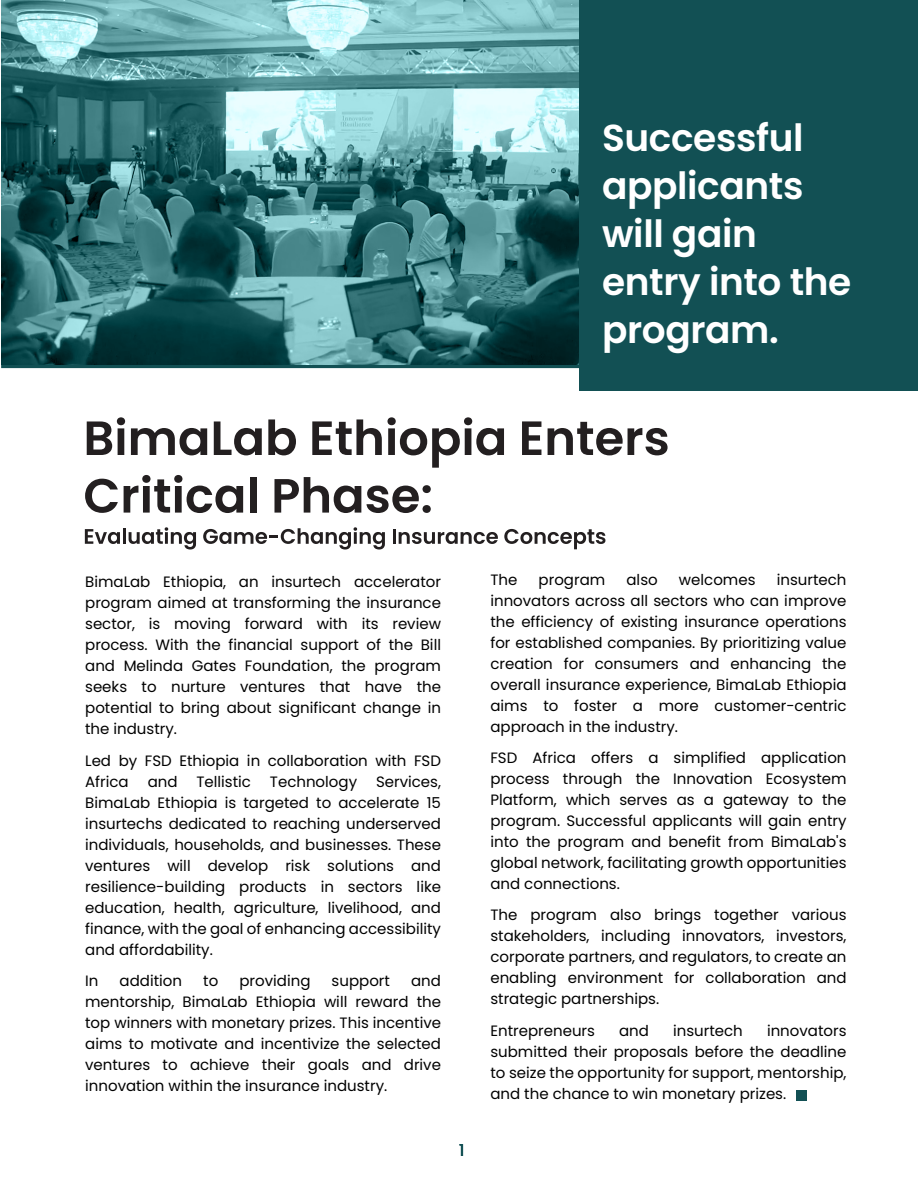
<style>
.page{position:relative;width:918px;height:1188px;background:#fff}
.page>*{position:absolute;margin:0;border:0;box-sizing:border-box;transform-origin:0 0}
.t1{font:600 37.5px/48px "Poppins";letter-spacing:-.01em;color:#fff}
.t2{font:16.5px "Poppins";color:#125054}
.t3{font:15px/21px "Poppins";color:#000;text-align:justify}
</style>
<div class="page">
<hr style="left:1px;top:365px;width:751px;height:3px;background:#125054">
<img style="left:1px;top:0;width:578px;height:365px">
<svg style="left:87px;top:417px;width:38px;height:38px"></svg>
<svg style="left:131px;top:428px;width:76px;height:27px"></svg>
<svg style="left:214px;top:421px;width:48px;height:34px"></svg>
<svg style="left:268px;top:419px;width:28px;height:36px"></svg>
<svg style="left:312px;top:417px;width:192px;height:51px"></svg>
<svg style="left:522px;top:421px;width:19px;height:34px"></svg>
<svg style="left:548px;top:422px;width:120px;height:33px"></svg>
<svg style="left:85px;top:479px;width:33px;height:34px"></svg>
<svg style="left:124px;top:475px;width:119px;height:38px"></svg>
<div style="left:250px;top:477px;width:6px;height:36px;background:#231f20"></div>
<svg style="left:274px;top:477px;width:87px;height:36px"></svg>
<svg style="left:367px;top:485px;width:64px;height:28px"></svg>
<svg style="left:85px;top:529px;width:35px;height:15px"></svg>
<hr style="left:123px;top:528px;width:3px;height:16px;background:#231f20">
<svg style="left:129px;top:527px;width:67px;height:23px"></svg>
<svg style="left:203px;top:527px;width:182px;height:23px"></svg>
<hr style="left:393px;top:529px;width:3px;height:15px;background:#231f20">
<svg style="left:399px;top:532px;width:99px;height:12px"></svg>
<svg style="left:504px;top:529px;width:101px;height:20px"></svg>
<div style="left:579px;top:0;width:339px;height:391px;background:#125054"></div>
<div style="left:796px;top:1090px;width:11px;height:11px;background:#125054"></div>
<h1 class="t1" style="left:602px;top:114px;width:251px">Successful applicants will gain entry into the program.</h1>
<p class="t3" style="left:85px;top:571px;width:357px">BimaLab Ethiopia, an insurtech accelerator program aimed at transforming the insurance sector, is moving forward with its review process. With the financial support of the Bill and Melinda Gates Foundation, the program seeks to nurture ventures that have the potential to bring about significant change in the industry.</p>
<p class="t3" style="left:85px;top:750px;width:357px">Led by FSD Ethiopia in collaboration with FSD<br>Africa</p>
<p class="t3" style="left:85px;top:771px;width:357px;text-indent:291px">Services, BimaLab Ethiopia is targeted to accelerate 15 insurtechs dedicated to reaching underserved individuals, households, and businesses. These ventures will develop risk solutions and resilience-building products in sectors like education, health, agriculture, livelihood, and finance, with the goal of enhancing accessibility and affordability.</p>
<p class="t3" style="left:85px;top:970px;width:15px">In</p>
<p class="t3" style="left:120px;top:970px;width:64px">addition</p>
<p class="t3" style="left:203px;top:970px;width:17px">to</p>
<p class="t3" style="left:239px;top:970px;width:73px">providing</p>
<p class="t3" style="left:332px;top:970px;width:60px">support</p>
<p class="t3" style="left:148px;top:771px;width:31px">and</p>
<p class="t3" style="left:196px;top:771px;width:56px">Tellistic</p>
<p class="t3" style="left:270px;top:771px;width:89px">Technology</p>
<p class="t3" style="left:85px;top:970px;width:357px;text-indent:326px">and mentorship, BimaLab Ethiopia will reward the top winners with monetary prizes. This incentive aims to motivate and incentivize the selected ventures to achieve their goals and drive innovation within the insurance industry.</p>
<p class="t2" style="left:459px;top:1138px;width:7px">1</p>
<p class="t3" style="left:490px;top:569px;width:358px;text-indent:286px">insurtech innovators across all sectors who can improve the efficiency of existing insurance operations for established companies. By prioritizing value creation for consumers and enhancing the overall insurance experience, BimaLab Ethiopia aims to foster a more customer-centric approach in the industry.</p>
<p class="t3" style="left:490px;top:747px;width:358px">FSD Africa offers a simplified application process through the Innovation Ecosystem Platform, which serves as a gateway to the program. Successful applicants will gain entry into the program and benefit from BimaLab's global network, facilitating growth opportunities and connections.</p>
<p class="t3" style="left:490px;top:905px;width:358px">The program also brings together various stakeholders, including innovators, investors, corporate partners, and regulators, to create an enabling environment for collaboration and strategic partnerships.</p>
<p class="t3" style="left:490px;top:1020px;width:106px">Entrepreneurs</p>
<p class="t3" style="left:619px;top:1020px;width:31px">and</p>
<p class="t3" style="left:673px;top:1020px;width:71px">insurtech</p>
<p class="t3" style="left:490px;top:569px;width:29px">The</p>
<p class="t3" style="left:539px;top:569px;width:68px">program</p>
<p class="t3" style="left:627px;top:569px;width:33px">also</p>
<p class="t3" style="left:679px;top:569px;width:78px">welcomes</p>
<p class="t3" style="left:490px;top:1020px;width:358px;text-indent:277px">innovators submitted their proposals before the deadline to seize the opportunity for support, mentorship, and the chance to win monetary prizes.</p>
</div>
